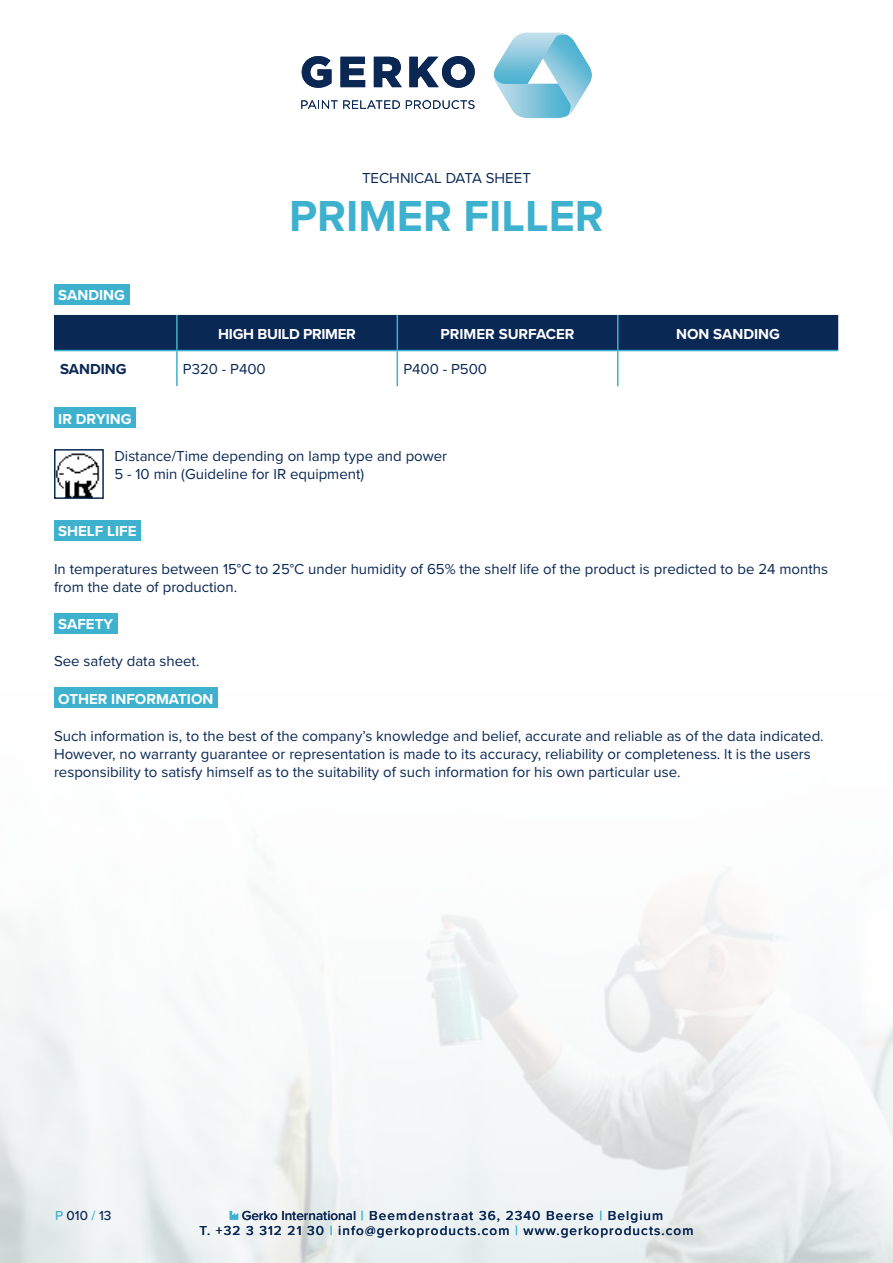
<style>
.page{position:relative;width:893px;height:1263px;background:#fff}
.page>*{position:absolute;margin:0;border:0;box-sizing:border-box;transform-origin:0 0}
.t1{font:700 45px "Proxima Nova";color:#3eb1ce}
.Alineastijl{font:15px/18px "Proxima Nova";color:#0a2854}
.t2{font:700 15px "Proxima Nova";color:#fff}
.t3{font:700 15px "Proxima Nova";letter-spacing:-.02em;color:#fff}
.t4{font:700 15px "Proxima Nova";color:#0a2854}
.t5{font:500 13.5px/15px "Proxima Nova";letter-spacing:.08em;color:#0a2854}
.s1{color:#3eb1ce}
</style>
<div class="page">
<img style="left:0;top:687px;width:893px;height:576px">
<svg style="left:301px;top:100px;width:99px;height:9px"></svg>
<svg style="left:406px;top:100px;width:68px;height:9px"></svg>
<svg style="left:302px;top:56px;width:29px;height:32px"></svg>
<svg style="left:340px;top:57px;width:25px;height:30px"></svg>
<svg style="left:374px;top:57px;width:28px;height:30px"></svg>
<svg style="left:409px;top:56px;width:66px;height:32px"></svg>
<svg style="left:494px;top:32px;width:98px;height:86px"></svg>
<svg style="left:230px;top:1211px;width:8px;height:8px"></svg>
<img style="left:57px;top:453px;width:43px;height:43px">
<div style="left:54px;top:449px;width:50px;height:50px;border:2px solid #0a2854"></div>
<div style="left:54px;top:407px;width:82px;height:21px;background:#3eb1ce"></div>
<div style="left:54px;top:520px;width:87px;height:20px;background:#3eb1ce"></div>
<div style="left:54px;top:613px;width:63px;height:20px;background:#3eb1ce"></div>
<div style="left:54px;top:688px;width:164px;height:20px;background:#3eb1ce"></div>
<div style="left:54px;top:284px;width:75px;height:20px;background:#3eb1ce"></div>
<div style="left:54px;top:315px;width:784px;height:35px;background:#0a2854"></div>
<hr style="left:176px;top:315px;width:2px;height:35px;background:#3eb1ce">
<hr style="left:397px;top:315px;width:1px;height:35px;background:#3eb1ce">
<hr style="left:617px;top:315px;width:1px;height:35px;background:#3eb1ce">
<hr style="left:176px;top:351px;width:2px;height:35px;background:#3eb1ce">
<hr style="left:397px;top:351px;width:1px;height:35px;background:#3eb1ce">
<hr style="left:617px;top:351px;width:1px;height:35px;background:#3eb1ce">
<hr style="left:54px;top:350px;width:123px;height:1px;background:#3eb1ce">
<hr style="left:177px;top:350px;width:220px;height:1px;background:#3eb1ce">
<hr style="left:397px;top:350px;width:221px;height:1px;background:#3eb1ce">
<hr style="left:618px;top:350px;width:220px;height:1px;background:#3eb1ce">
<p class="t2" style="left:58px;top:284px;width:68px">SANDING</p>
<p class="Alineastijl" style="left:362px;top:168px;width:170px">TECHNICAL DATA SHEET</p>
<p class="t1" style="left:289px;top:182px;width:316px">PRIMER FILLER</p>
<p class="t3" style="left:218px;top:322px;width:139px">HIGH BUILD PRIMER</p>
<p class="t2" style="left:440px;top:322px;width:136px">PRIMER SURFACER</p>
<p class="t2" style="left:676px;top:322px;width:105px">NON SANDING</p>
<p class="t4" style="left:60px;top:358px;width:68px">SANDING</p>
<p class="Alineastijl" style="left:183px;top:360px;width:84px">P320 - P400</p>
<p class="Alineastijl" style="left:403px;top:360px;width:85px">P400 - P500</p>
<p class="t2" style="left:58px;top:407px;width:75px">IR DRYING</p>
<p class="Alineastijl" style="left:114px;top:446px;width:334px">Distance/Time depending on lamp type and power</p>
<p class="Alineastijl" style="left:114px;top:464px;width:251px">5 - 10 min (Guideline for IR equipment)</p>
<p class="t2" style="left:58px;top:520px;width:80px">SHELF LIFE</p>
<p class="Alineastijl" style="left:54px;top:559px;width:775px">In temperatures between 15°C to 25°C under humidity of 65% the shelf life of the product is predicted to be 24 months from the date of production.</p>
<p class="t2" style="left:58px;top:613px;width:56px">SAFETY</p>
<p class="Alineastijl" style="left:54px;top:652px;width:147px">See safety data sheet.</p>
<p class="t2" style="left:58px;top:687px;width:157px">OTHER INFORMATION</p>
<p class="Alineastijl" style="left:54px;top:726px;width:771px">Such information is, to the best of the company’s knowledge and belief, accurate and reliable as of the data indicated.<br>However, no warranty guarantee or representation is made to its accuracy, reliability or completeness. lt is the users responsibility to satisfy himself as to the suitability of such information for his own particular use.</p>
<p class="t5" style="left:55px;top:1207px;width:58px"><span class="s1">P</span> 010 <span class="s1">/</span> 13</p>
<p class="t5" style="left:199px;top:1207px;width:495px;text-indent:42px">Gerko International <span class="s1">|</span> Beemdenstraat 36, 2340 Beerse <span class="s1">|</span> Belgium<br>T. +32 3 312 21 30 <span class="s1">|</span> info@gerkoproducts.com <span class="s1">|</span> www.gerkoproducts.com</p>
</div>
